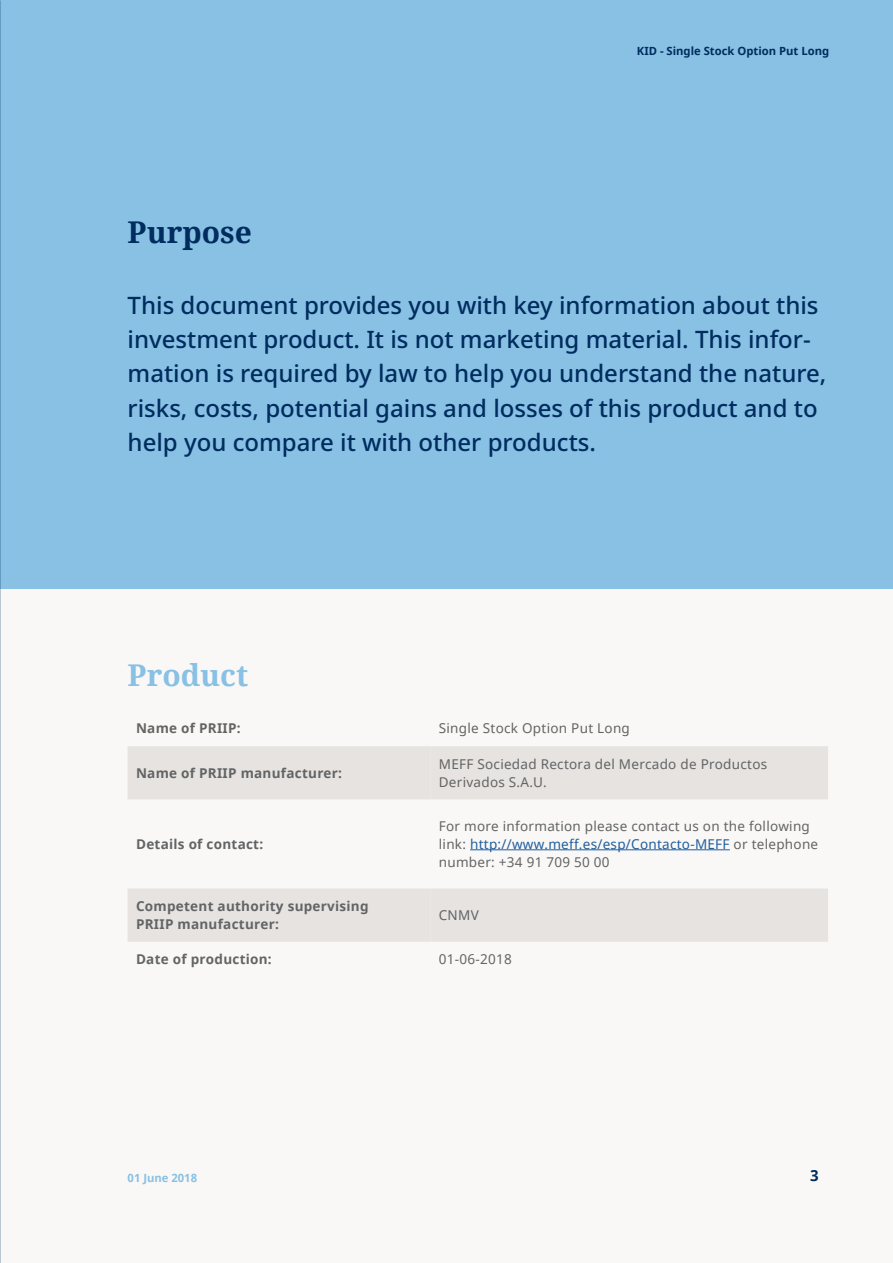
<style>
.page{position:relative;width:893px;height:1263px;background:#fff}
.page>*{position:absolute;margin:0;border:0;box-sizing:border-box;transform-origin:0 0}
.t1{font:700 30px "Noto Serif";color:#002c5f}
.t2{font:700 30px "Noto Serif";color:#88c1e4}
.t3{font:500 24px/34.5px "Noto Sans";color:#002c5f}
.t4{font:700 15px "Noto Sans";color:#002c5f}
.t5{font:13.5px/18px "Noto Sans";letter-spacing:.02em;color:#636466}
.t6{font:700 13.5px/18px "Noto Sans";letter-spacing:.02em;color:#636466}
.t7{font:700 11.25px "Noto Sans";color:#002c5f}
.t8{font:700 11.25px "Noto Sans";color:#88c1e4}
.s1{color:#215e9e}
</style>
<div class="page">
<div style="left:0;top:588px;width:893px;height:675px;background:#f9f8f6"></div>
<div style="left:0;top:0;width:893px;height:588px;background:#88c1e4"></div>
<svg style="left:128px;top:746px;width:302px;height:196px;fill:#e6e3e0"></svg>
<svg style="left:430px;top:746px;width:398px;height:196px;fill:#e6e3e0"></svg>
<hr style="left:470px;top:849px;width:260px;height:1px;background:#215e9e">
<p class="t1" style="left:128px;top:211px;width:126px">Purpose</p>
<p class="t7" style="left:637px;top:43px;width:194px">KID - Single Stock Option Put Long</p>
<p class="t3" style="left:128px;top:288px;width:700px">This document provides you with key information about this investment product. It is not marketing material. This infor&shy;mation is required by law to help you understand the nature, risks, costs, potential gains and losses of this product and to help you compare it with other products.</p>
<p class="t2" style="left:128px;top:654px;width:122px">Product</p>
<p class="t6" style="left:136px;top:719px;width:106px">Name of PRIIP:</p>
<p class="t5" style="left:439px;top:719px;width:193px">Single Stock Option Put Long</p>
<p class="t6" style="left:136px;top:763px;width:208px">Name of PRIIP manufacturer:</p>
<p class="t5" style="left:439px;top:754px;width:330px">MEFF Sociedad Rectora del Mercado de Productos<br>Derivados S.A.U.</p>
<p class="t6" style="left:136px;top:834px;width:129px">Details of contact:</p>
<p class="t5" style="left:439px;top:816px;width:381px">For more information please contact us on the following link: <span class="s1">http://www.meff.es/esp/Contacto-MEFF</span> or telephone number: +34 91 709 50 00</p>
<p class="t6" style="left:136px;top:897px;width:234px">Competent authority supervising<br>PRIIP manufacturer:</p>
<p class="t5" style="left:439px;top:906px;width:41px">CNMV</p>
<p class="t6" style="left:136px;top:950px;width:137px">Date of production:</p>
<p class="t5" style="left:439px;top:950px;width:74px">01-06-2018</p>
<p class="t8" style="left:128px;top:1170px;width:71px">01 June 2018</p>
<p class="t4" style="left:810px;top:1165px;width:10px">3</p>
</div>
